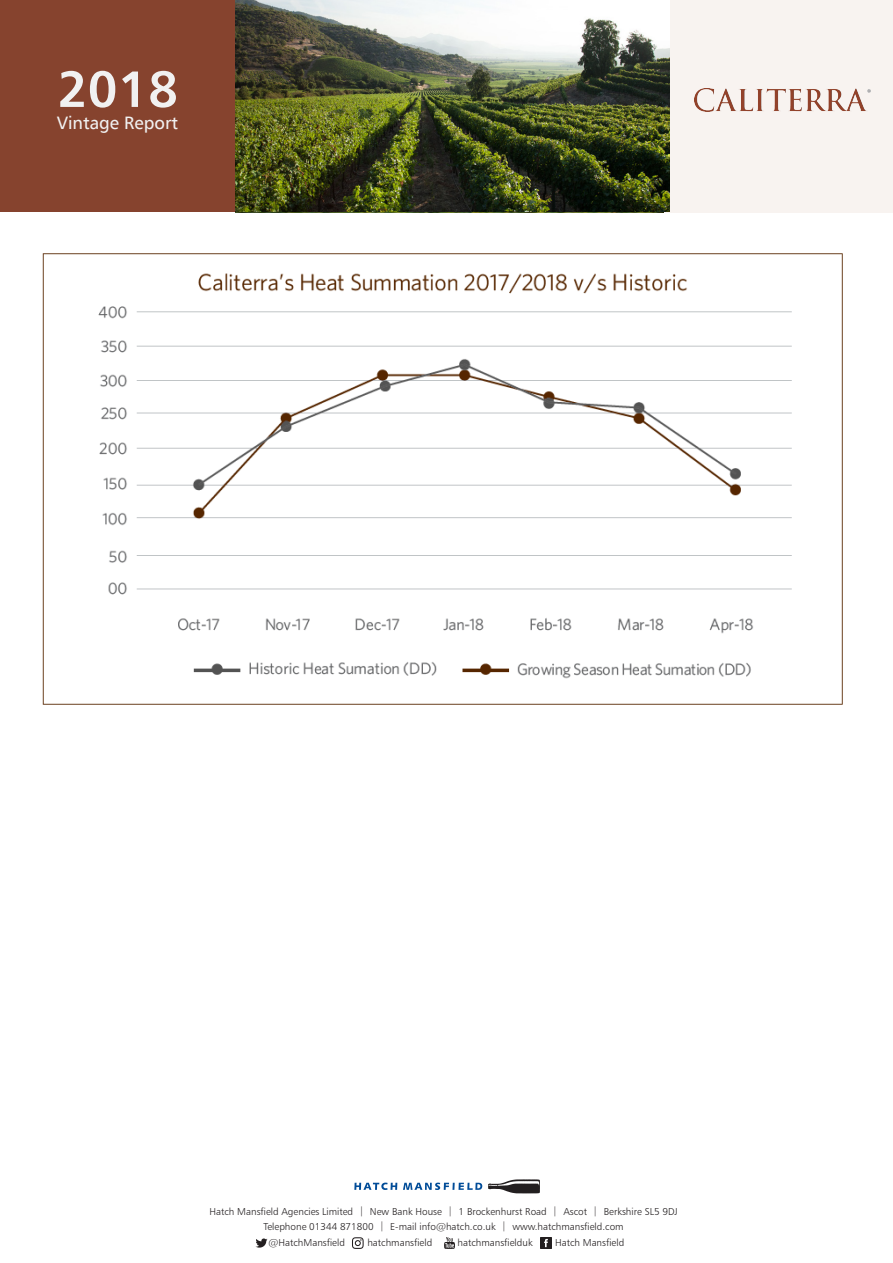
<style>
.page{position:relative;width:893px;height:1263px;background:#fff}
.page>*{position:absolute;margin:0;border:0;box-sizing:border-box;transform-origin:0 0}
.t1{font:700 51px "Humanist 777 BT";color:#f1f1f1}
.t2{font:18px "Humanist 777 BT";color:#f1f1f1}
.t3{font:10.05px/14.7px "Humanist 777 BT Light B";color:#231f20;text-align:center}
</style>
<div class="page">
<div style="left:0;top:0;width:236px;height:211px;background:#86432e"></div>
<div style="left:664px;top:0;width:229px;height:212px;background:#f8f3f0"></div>
<img style="left:236px;top:0;width:433px;height:211px">
<svg style="left:488px;top:1179px;width:52px;height:14px"></svg>
<svg style="left:403px;top:1182px;width:79px;height:8px"></svg>
<svg style="left:354px;top:1182px;width:43px;height:8px"></svg>
<svg style="left:256px;top:1238px;width:11px;height:10px"></svg>
<svg style="left:352px;top:1237px;width:12px;height:12px"></svg>
<svg style="left:444px;top:1237px;width:11px;height:12px"></svg>
<svg style="left:540px;top:1237px;width:12px;height:12px"></svg>
<img style="left:695px;top:89px;width:175px;height:22px">
<img style="left:42px;top:253px;width:801px;height:452px">
<p class="t1" style="left:57px;top:57px;width:122px">2018</p>
<p class="t2" style="left:57px;top:111px;width:123px">Vintage Report</p>
<p class="t3" style="left:209px;top:1204px;width:470px">Hatch Mansfield Agencies Limited | New Bank House | 1 Brockenhurst Road | Ascot | Berkshire SL5 9DJ<br>Telephone 01344 871800 | E-mail info@hatch.co.uk | www.hatchmansfield.com</p>
<p class="t3" style="left:269px;top:1235px;width:78px">@HatchMansfield</p>
<p class="t3" style="left:367px;top:1235px;width:66px">hatchmansfield</p>
<p class="t3" style="left:457px;top:1235px;width:77px">hatchmansfielduk</p>
<p class="t3" style="left:555px;top:1235px;width:71px">Hatch Mansfield</p>
</div>
